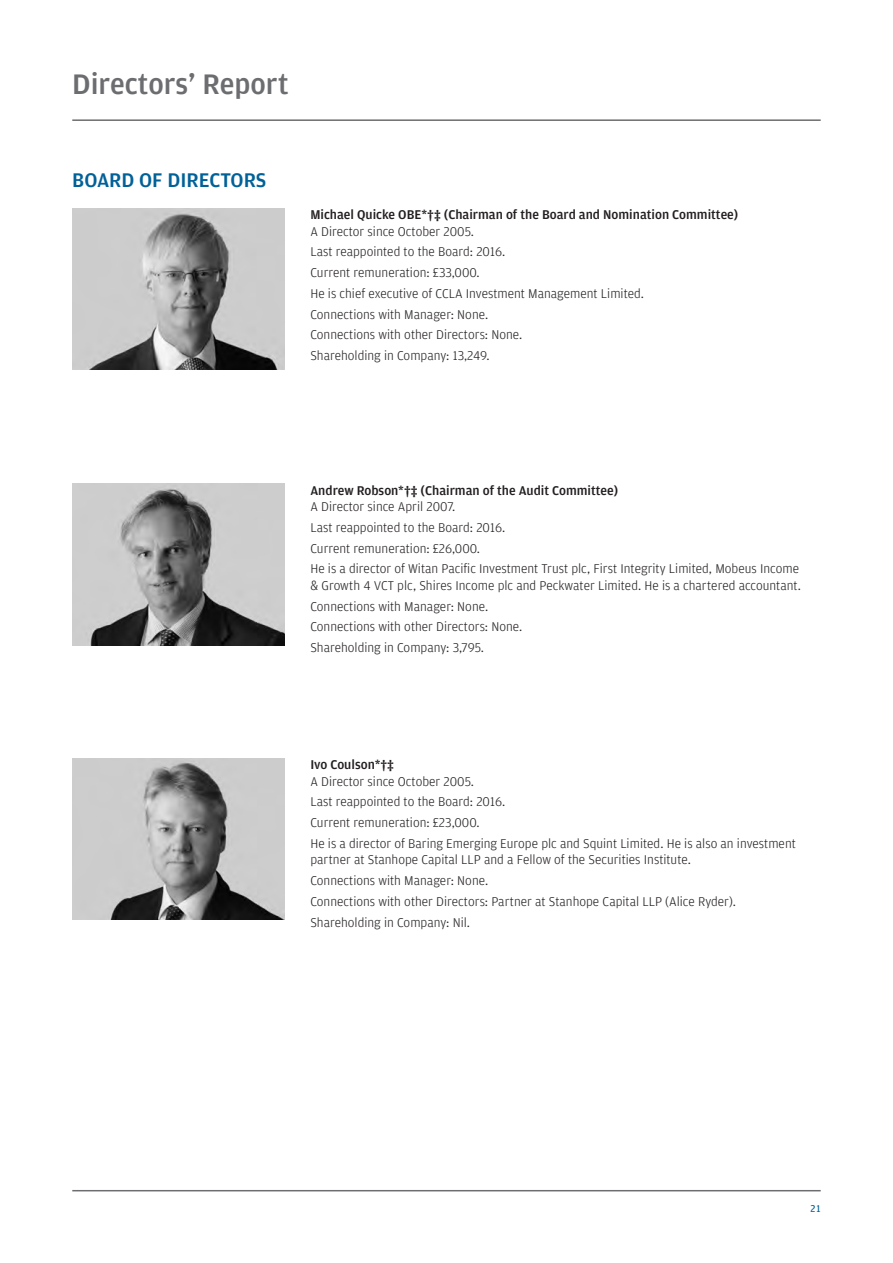
<style>
.page{position:relative;width:893px;height:1263px;background:#fff}
.page>*{position:absolute;margin:0;border:0;box-sizing:border-box;transform-origin:0 0}
.t1{font:500 30px "Amplitude";color:#6c6d70}
.t2{font:500 21px "Amplitude";color:#006198}
.t3{font:300 13.5px/20.7px "Amplitude";color:#231f20}
.t4{font:500 13.5px "Amplitude";color:#231f20}
.t5{font:10.5px "Amplitude";color:#006198}
</style>
<div class="page">
<hr style="left:72px;top:1190px;width:749px;height:1px;background:#6c6d70">
<hr style="left:72px;top:119px;width:749px;height:2px;background:#6c6d70">
<img style="left:72px;top:208px;width:213px;height:162px">
<img style="left:72px;top:758px;width:213px;height:162px">
<img style="left:72px;top:484px;width:213px;height:161px">
<h1 class="t1" style="left:72px;top:66px;width:218px">Directors’ Report</h1>
<h2 class="t2" style="left:72px;top:167px;width:196px">BOARD OF DIRECTORS</h2>
<p class="t4" style="left:310px;top:207px;width:429px">Michael Quicke OBE*†‡ (Chairman of the Board and Nomination Committee)</p>
<p class="t3" style="left:310px;top:221px;width:335px">A Director since October 2005.<br>Last reappointed to the Board: 2016.<br>Current remuneration: £33,000.<br>He is chief executive of CCLA Investment Management Limited.<br>Connections with Manager: None.<br>Connections with other Directors: None.<br>Shareholding in Company: 13,249.</p>
<p class="t4" style="left:310px;top:482px;width:309px">Andrew Robson*†‡ (Chairman of the Audit Committee)</p>
<p class="t3" style="left:310px;top:496px;width:490px">A Director since April 2007.<br>Last reappointed to the Board: 2016.<br>Current remuneration: £26,000.<br>He is a director of Witan Pacific Investment Trust plc, First Integrity Limited, Mobeus Income</p>
<p class="t3" style="left:310px;top:575px;width:492px">&amp; Growth 4 VCT plc, Shires Income plc and Peckwater Limited. He is a chartered accountant.<br>Connections with Manager: None.<br>Connections with other Directors: None.<br>Shareholding in Company: 3,795.</p>
<p class="t4" style="left:310px;top:756px;width:85px">Ivo Coulson*†‡</p>
<p class="t3" style="left:310px;top:771px;width:487px">A Director since October 2005.<br>Last reappointed to the Board: 2016.<br>Current remuneration: £23,000.<br>He is a director of Baring Emerging Europe plc and Squint Limited. He is also an investment</p>
<p class="t3" style="left:310px;top:849px;width:427px">partner at Stanhope Capital LLP and a Fellow of the Securities Institute.<br>Connections with Manager: None.<br>Connections with other Directors: Partner at Stanhope Capital LLP (Alice Ryder).<br>Shareholding in Company: Nil.</p>
<p class="t5" style="left:811px;top:1202px;width:12px">21</p>
</div>
